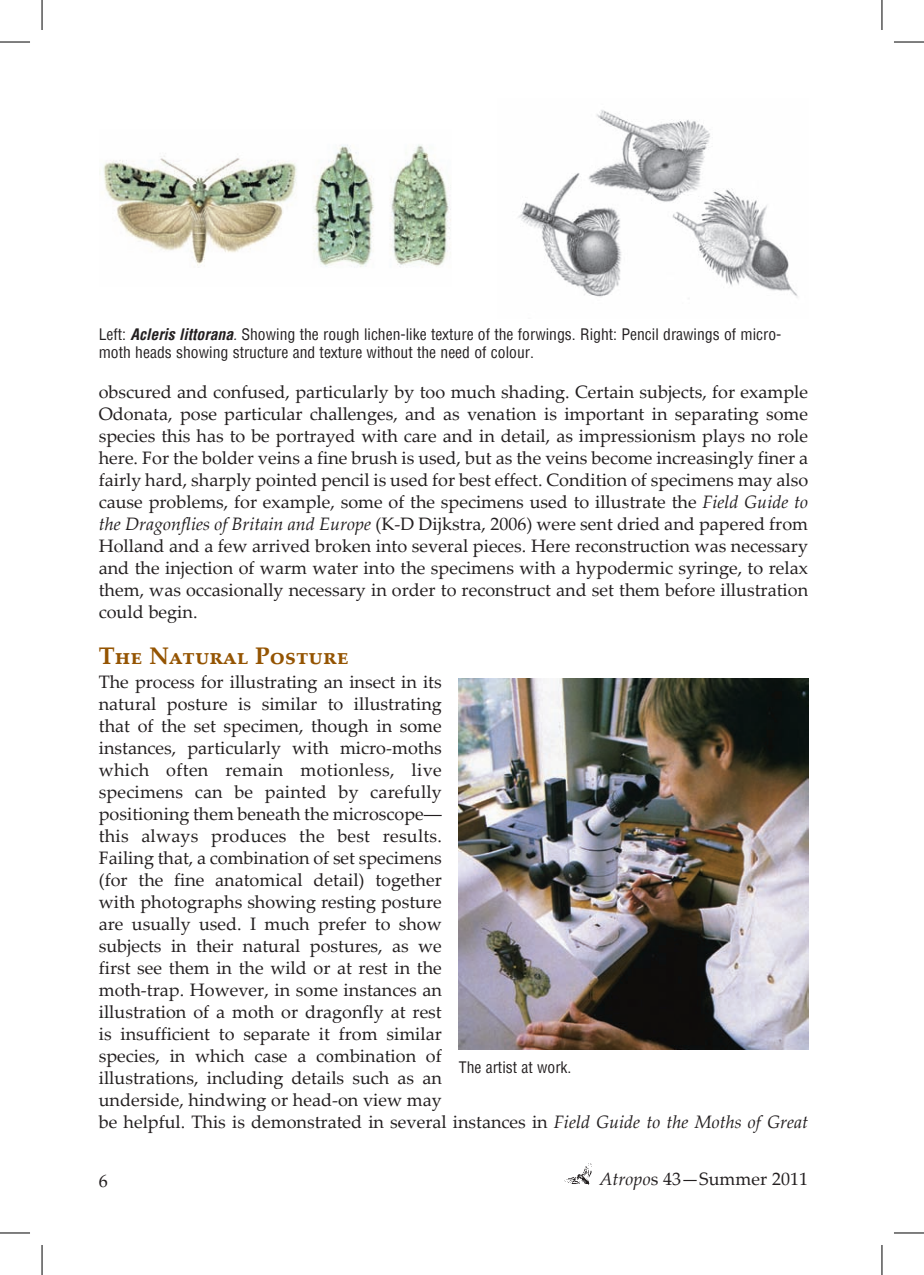
<style>
.page{position:relative;width:924px;height:1275px;background:#fff}
.page>*{position:absolute;margin:0;border:0;box-sizing:border-box;transform-origin:0 0}
.t1{font:700 24px "Palatino Linotype";color:#945402}
.t2{font:18px/22px "Palatino Linotype";color:#231f20;text-align:justify}
.t3{font:condensed 15.6px/18px "Helvetica";color:#231f20}
.s1{font-weight:700;font-style:italic}
.s2{font-style:italic}
</style>
<div class="page">
<img style="left:564px;top:1163px;width:28px;height:22px">
<img style="left:103px;top:144px;width:348px;height:123px">
<img style="left:458px;top:678px;width:349px;height:371px">
<img style="left:518px;top:110px;width:280px;height:189px">
<hr style="left:0;top:42px;width:30px;height:1px;background:#000">
<hr style="left:893px;top:42px;width:30px;height:1px;background:#000">
<hr style="left:0;top:1232px;width:30px;height:1px;background:#000">
<hr style="left:893px;top:1232px;width:30px;height:1px;background:#000">
<hr style="left:42px;top:0;width:1px;height:30px;background:#000">
<hr style="left:42px;top:1245px;width:1px;height:30px;background:#000">
<hr style="left:881px;top:0;width:1px;height:30px;background:#000">
<hr style="left:881px;top:1245px;width:1px;height:30px;background:#000">
<p class="t3" style="left:99px;top:325px;width:683px">Left: <span class="s1">Acleris littorana</span><span class="s2">.</span> Showing the rough lichen-like texture of the forwings. Right: Pencil drawings of micro&shy;moth heads showing structure and texture without the need of colour.</p>
<p class="t2" style="left:99px;top:380px;width:710px">obscured and confused, particularly by too much shading. Certain subjects, for example Odonata, pose particular challenges, and as venation is important in separating some species this has to be portrayed with care and in detail, as impressionism plays no role here. For the bolder veins a fine brush is used, but as the veins become increasingly finer a fairly hard, sharply pointed pencil is used for best effect. Condition of specimens may also cause problems, for example, some of the specimens used to illustrate the <span class="s2">Field Guide to the Dragonflies of Britain and Europe</span> (K-D Dijkstra, 2006) were sent dried and papered from Holland and a few arrived broken into several pieces. Here reconstruction was necessary and the injection of warm water into the specimens with a hypodermic syringe, to relax them, was occasionally necessary in order to reconstruct and set them before illustration could begin.</p>
<h1 class="t1" style="left:99px;top:639px;width:251px">The Natural Posture</h1>
<p class="t2" style="left:99px;top:670px;width:710px;text-align:left">The process for illustrating an insect in its<br>natural posture is similar to illustrating<br>that of the set specimen, though in some<br>instances, particularly with micro-moths<br>which often remain motionless, live<br>specimens can be painted by carefully<br>positioning them beneath the microscope―<br>this always produces the best results.<br>Failing that, a combination of set specimens<br>(for the fine anatomical detail) together<br>with photographs showing resting posture<br>are usually used. I much prefer to show<br>subjects in their natural postures, as we<br>first see them in the wild or at rest in the<br>moth-trap. However, in some instances an<br>illustration of a moth or dragonfly at rest<br>is insufficient to separate it from similar<br>species, in which case a combination of<br>illustrations, including details such as an<br>underside, hindwing or head-on view may<br>be helpful. This is demonstrated in several instances in <span class="s2">Field Guide to the Moths of Great</span></p>
<p class="t3" style="left:458px;top:1058px;width:114px">The artist at work.</p>
<p class="t2" style="left:99px;top:1168px;width:10px">6</p>
<p class="t2" style="left:599px;top:1167px;width:210px"><span class="s2">Atropo</span>s 43—Summer 2011</p>
</div>
